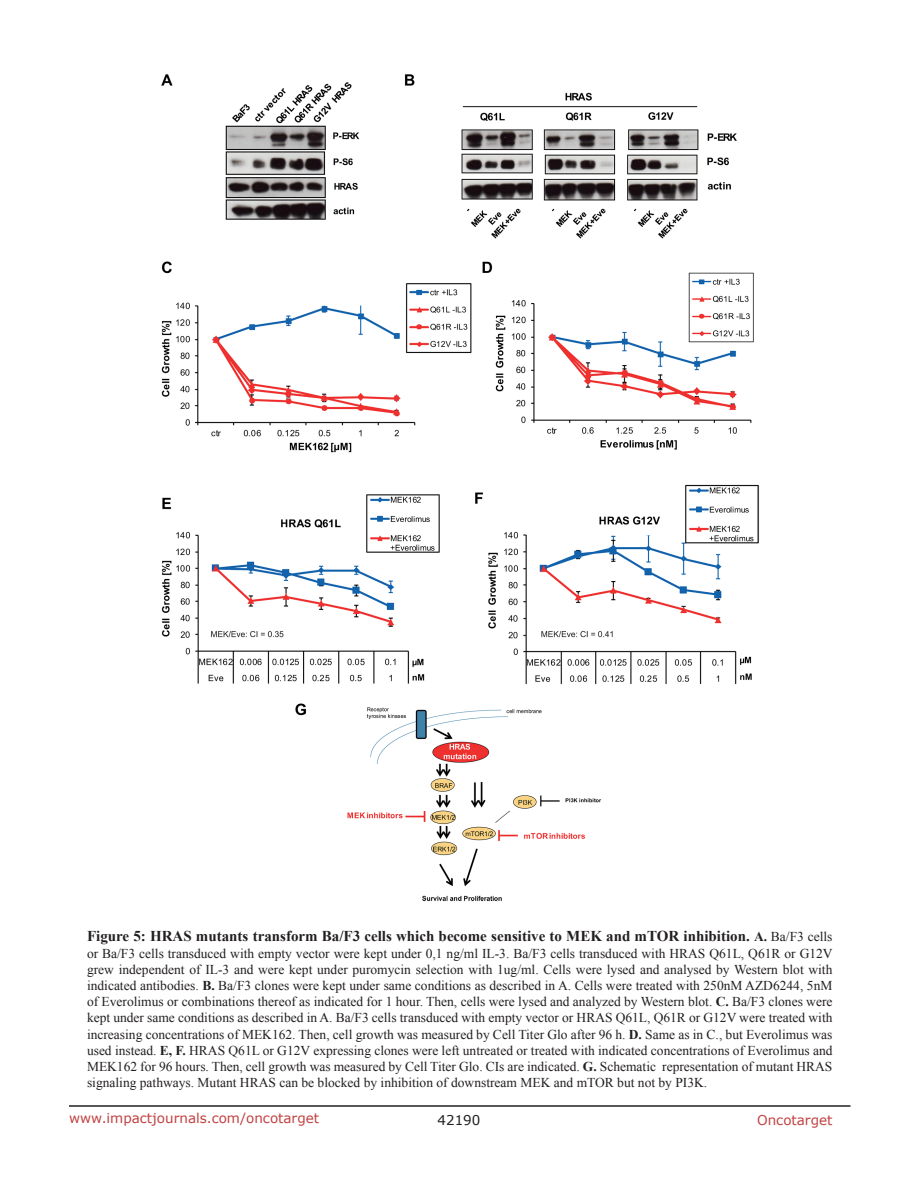
<style>
.page{position:relative;width:918px;height:1188px;background:#fff}
.page>*{position:absolute;margin:0;border:0;box-sizing:border-box;transform-origin:0 0}
.FigureText{font:700 15px "Times New Roman";color:#231f20}
.FigureText-2{font:13.5px/16.2px "Times New Roman";color:#231f20;text-align:justify}
.t1{font:13.5px "Verdana";color:#c24141}
.t2{font:13.5px "Verdana";color:#231f20}
.s1{font-size:13.5px}
.s2{font-weight:400;font-size:13.5px}
.s3{font-weight:700}
</style>
<div class="page">
<hr style="left:69px;top:1105px;width:781px;height:2px;background:#231f20">
<img style="left:161px;top:74px;width:598px;height:828px">
<p class="FigureText" style="left:87px;top:926px;width:747px">Figure 5: HRAS mutants transform Ba/F3 cells which become sensitive to MEK and mTOR inhibition. <span class="s1">A.</span> <span class="s2">Ba/F3 cells</span></p>
<p class="FigureText-2" style="left:87px;top:945px;width:747px">or Ba/F3 cells transduced with empty vector were kept under 0,1 ng/ml IL-3. Ba/F3 cells transduced with HRAS Q61L, Q61R or G12V grew independent of IL-3 and were kept under puromycin selection with 1ug/ml. Cells were lysed and analysed by Western blot with indicated antibodies. <span class="s3">B.</span> Ba/F3 clones were kept under same conditions as described in A. Cells were treated with 250nM AZD6244, 5nM of Everolimus or combinations thereof as indicated for 1 hour. Then, cells were lysed and analyzed by Western blot. <span class="s3">C.</span> Ba/F3 clones were kept under same conditions as described in A. Ba/F3 cells transduced with empty vector or HRAS Q61L, Q61R or G12V were treated with increasing concentrations of MEK162. Then, cell growth was measured by Cell Titer Glo after 96 h. <span class="s3">D.</span> Same as in C., but Everolimus was used instead. <span class="s3">E, F.</span> HRAS Q61L or G12V expressing clones were left untreated or treated with indicated concentrations of Everolimus and MEK162 for 96 hours. Then, cell growth was measured by Cell Titer Glo. CIs are indicated. <span class="s3">G.</span> Schematic representation of mutant HRAS signaling pathways. Mutant HRAS can be blocked by inhibition of downstream MEK and mTOR but not by PI3K.</p>
<p class="t1" style="left:69px;top:1109px;width:252px">www.impactjournals.com/oncotarget</p>
<p class="t2" style="left:438px;top:1111px;width:44px">42190</p>
<p class="t1" style="left:757px;top:1111px;width:77px">Oncotarget</p>
</div>
